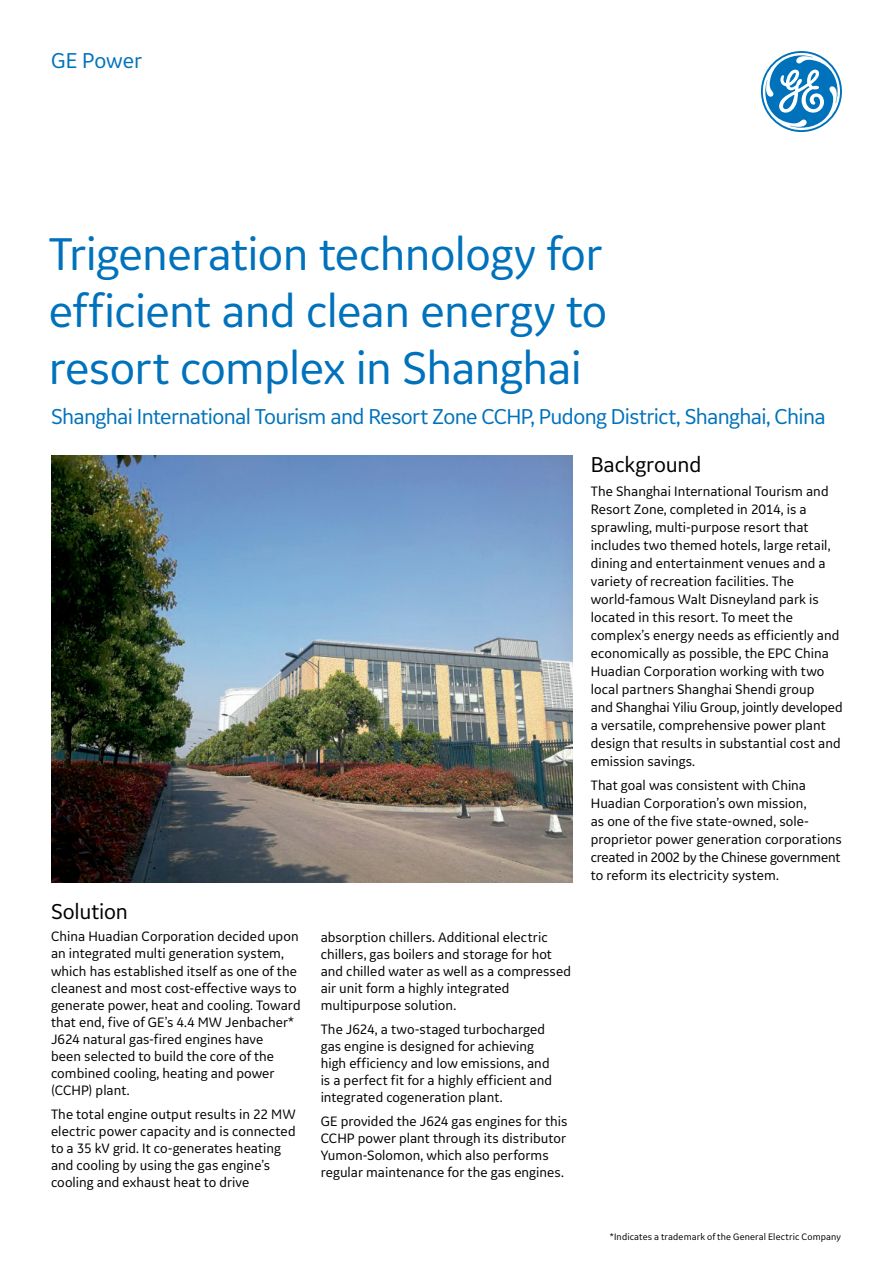
<style>
.page{position:relative;width:893px;height:1263px;background:#fff}
.page>*{position:absolute;margin:0;border:0;box-sizing:border-box;transform-origin:0 0}
.t1{font:48px/57px "GE Inspira Sans";letter-spacing:-.015em;color:#0072bc;text-align:justify}
.t2{font:22.5px "GE Inspira Sans";letter-spacing:-.03em;color:#0072bc}
.t3{font:22.5px "GE Inspira Sans";letter-spacing:-.005em;color:#000}
.t4{font:14.25px/17.1px "GE Inspira Sans";letter-spacing:.005em;color:#000}
.t5{font:9.75px "GE Inspira Sans";letter-spacing:.01em;color:#000}
</style>
<div class="page">
<svg style="left:761px;top:51px;width:81px;height:81px"></svg>
<img style="left:51px;top:455px;width:522px;height:427px">
<h2 class="t2" style="left:51px;top:47px;width:93px">GE Power</h2>
<h1 class="t1" style="left:49px;top:224px;width:560px">Trigeneration technology for efficient and clean energy to resort complex in Shanghai</h1>
<h2 class="t2" style="left:51px;top:402px;width:776px">Shanghai International Tourism and Resort Zone CCHP, Pudong District, Shanghai, China</h2>
<h2 class="t3" style="left:51px;top:897px;width:79px">Solution</h2>
<p class="t4" style="left:51px;top:928px;width:251px">China Huadian Corporation decided upon an integrated multi generation system, which has established itself as one of the cleanest and most cost-effective ways to generate power, heat and cooling. Toward that end, five of GE’s 4.4 MW Jenbacher* J624 natural gas-fired engines have<br>been selected to build the core of the combined cooling, heating and power (CCHP) plant.</p>
<p class="t4" style="left:51px;top:1105px;width:246px">The total engine output results in 22 MW electric power capacity and is connected to a 35 kV grid. It co-generates heating and cooling by using the gas engine’s cooling and exhaust heat to drive</p>
<p class="t4" style="left:321px;top:928px;width:252px">absorption chillers. Additional electric chillers, gas boilers and storage for hot and chilled water as well as a compressed air unit form a highly integrated multipurpose solution.</p>
<p class="t4" style="left:321px;top:1020px;width:233px">The J624, a two-staged turbocharged gas engine is designed for achieving high efficiency and low emissions, and is a perfect fit for a highly efficient and integrated cogeneration plant.</p>
<p class="t4" style="left:321px;top:1112px;width:248px">GE provided the J624 gas engines for this CCHP power plant through its distributor Yumon-Solomon, which also performs regular maintenance for the gas engines.</p>
<h2 class="t3" style="left:591px;top:451px;width:112px">Background</h2>
<p class="t4" style="left:591px;top:482px;width:253px;line-height:18px">The Shanghai International Tourism and Resort Zone, completed in 2014, is a sprawling, multi-purpose resort that includes two themed hotels, large retail, dining and entertainment venues and a variety of recreation facilities. The world-famous Walt Disneyland park is located in this resort. To meet the complex’s energy needs as efficiently and economically as possible, the EPC China Huadian Corporation working with two local partners Shanghai Shendi group<br>and Shanghai Yiliu Group, jointly developed a versatile, comprehensive power plant design that results in substantial cost and emission savings.</p>
<p class="t4" style="left:591px;top:776px;width:253px;line-height:18px">That goal was consistent with China Huadian Corporation’s own mission,<br>as one of the five state-owned, sole&shy;proprietor power generation corporations created in 2002 by the Chinese government to reform its electricity system.</p>
<p class="t5" style="left:610px;top:1230px;width:232px">*Indicates a trademark of the General Electric Company</p>
</div>
